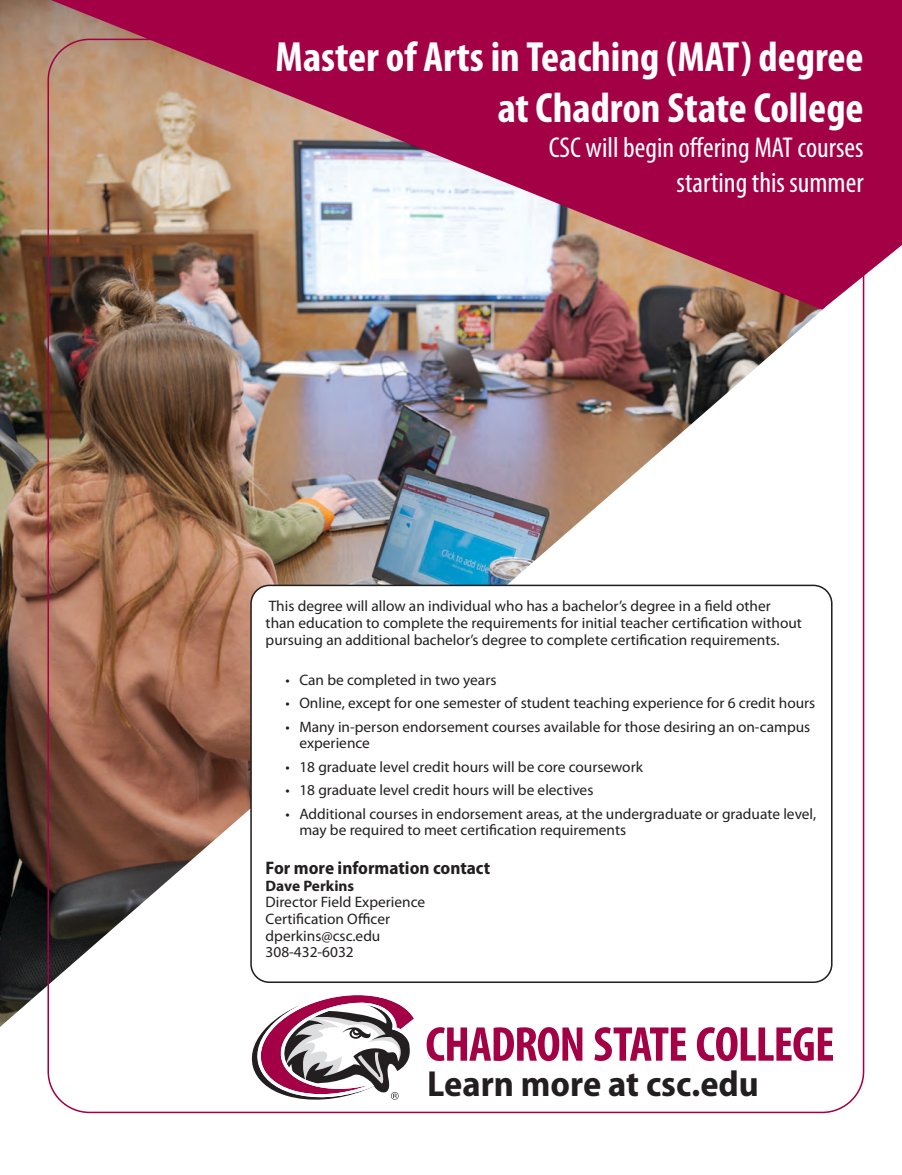
<style>
.page{position:relative;width:902px;height:1175px;background:#fff}
.page>*{position:absolute;margin:0;border:0;box-sizing:border-box;transform-origin:0 0}
.t1{font:700 condensed 42.45px/50.8px "Myriad Pro";color:#fff;text-align:right}
.t2{font:700 semi-condensed 36.3px "Myriad Pro";color:#231f20}
.t3{font:condensed 28.8px/34.8px "Myriad Pro";color:#fff;text-align:right}
.t4{font:700 semi-condensed 18.15px "Myriad Pro";color:#231f20}
.t5{font:15.15px/16.6px "Myriad Pro";color:#231f20}
.s1{font-weight:700}
</style>
<div class="page">
<img style="left:0;top:0;width:825px;height:1040px">
<svg style="left:12px;top:0;width:889px;height:309px;background:#af4f6b"></svg>
<div style="left:251px;top:585px;width:580px;height:397px;background:#fff;border-radius:18px"></div>
<div style="left:250px;top:584px;width:582px;height:398px;border:2px solid #231f20;border-radius:18px"></div>
<svg style="left:250px;top:991px;width:168px;height:109px"></svg>
<svg style="left:426px;top:1026px;width:156px;height:34px"></svg>
<svg style="left:594px;top:1027px;width:92px;height:33px"></svg>
<svg style="left:696px;top:1026px;width:136px;height:34px"></svg>
<p class="t1" style="left:275px;top:32px;width:589px">Master of Arts in Teaching (MAT) degree at Chadron State College</p>
<p class="t3" style="left:548px;top:131px;width:316px">CSC will begin offering MAT courses starting this summer</p>
<p class="t5" style="left:265px;top:598px;width:537px">This degree will allow an individual who has a bachelor’s degree in a field other<br>than education to complete the requirements for initial teacher certification without pursuing an additional bachelor’s degree to complete certification requirements.</p>
<p class="t5" style="left:285px;top:671px;width:212px">• Can be completed in two years</p>
<p class="t5" style="left:285px;top:695px;width:531px">• Online, except for one semester of student teaching experience for 6 credit hours</p>
<p class="t5" style="left:299px;top:718px;width:512px;text-indent:-14px">• Many in-person endorsement courses available for those desiring an on-campus experience</p>
<p class="t5" style="left:285px;top:758px;width:359px">• 18 graduate level credit hours will be core coursework</p>
<p class="t5" style="left:285px;top:782px;width:309px">• 18 graduate level credit hours will be electives</p>
<p class="t5" style="left:299px;top:805px;width:518px;text-indent:-14px">• Additional courses in endorsement areas, at the undergraduate or graduate level, may be required to meet certification requirements</p>
<p class="t4" style="left:265px;top:857px;width:226px">For more information contact</p>
<p class="t5" style="left:265px;top:877px;width:161px"><span class="s1">Dave Perkins<br></span>Director Field Experience<br>Certification Officer dperkins@csc.edu<br>308-432-6032</p>
<p class="t2" style="left:427px;top:1063px;width:333px">Learn more at csc.edu</p>
</div>
